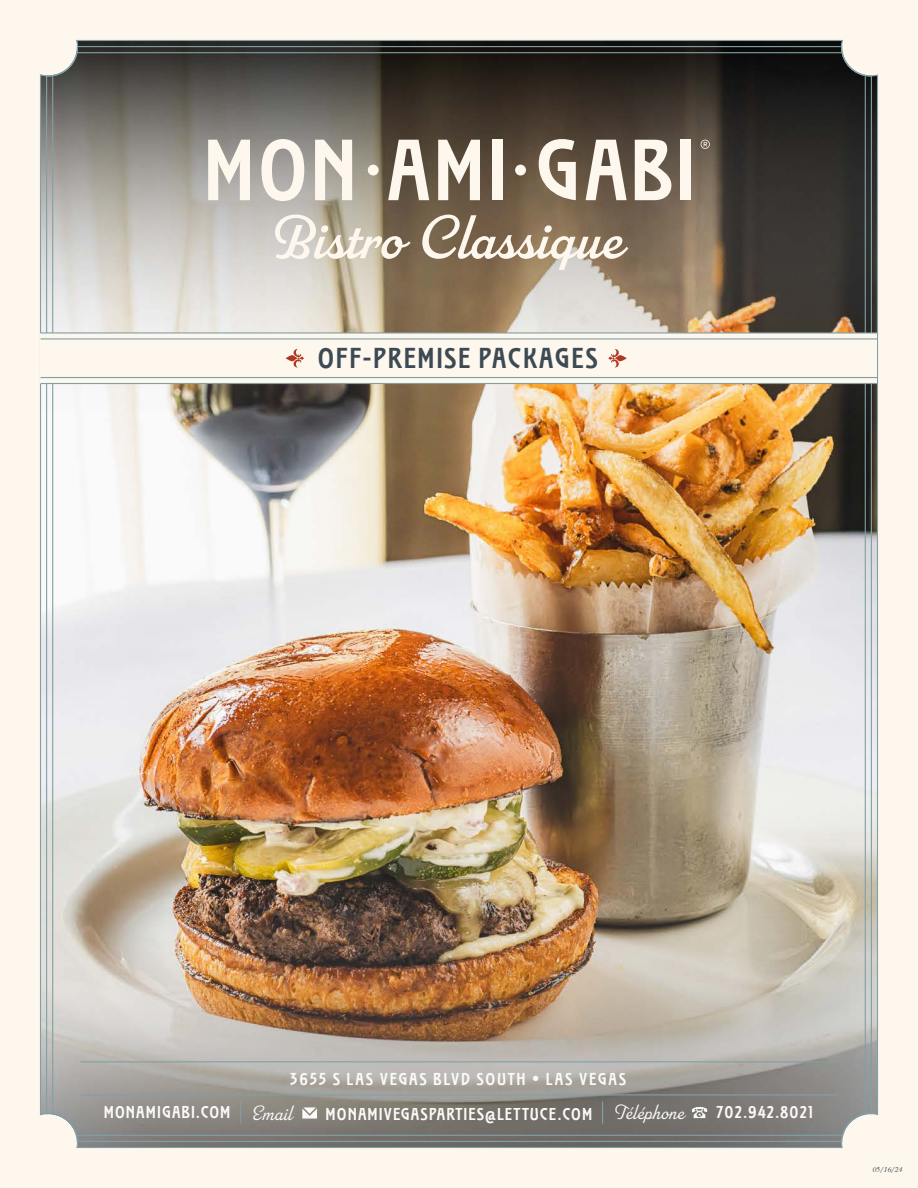
<style>
.page{position:relative;width:918px;height:1188px;background:#fef7ee}
.page>*{position:absolute;margin:0;border:0;box-sizing:border-box;transform-origin:0 0}
.t1{font:700 30px "ITC Stoclet Com";letter-spacing:.06em;color:#3c4a54}
.t2{font:700 18px "ITC Stoclet Com";letter-spacing:.1em;color:#fbfaf9}
.t3{font:700 17.85px "ITC Stoclet Com";letter-spacing:.06em;color:#fbfaf9}
.t4{font:italic 7.5px "New Baskerville Std";color:#3c4a54}
.s1{font-family:"Parkside";font-weight:300;font-size:20.7px}
</style>
<div class="page">
<img style="left:40px;top:40px;width:838px;height:1108px">
<svg style="left:275px;top:215px;width:136px;height:44px"></svg>
<svg style="left:422px;top:215px;width:206px;height:55px"></svg>
<div style="left:368px;top:165px;width:11px;height:11px;background:#fef7ee;border-radius:50%"></div>
<div style="left:515px;top:165px;width:11px;height:11px;background:#fef7ee;border-radius:50%"></div>
<svg style="left:208px;top:140px;width:42px;height:60px"></svg>
<svg style="left:261px;top:139px;width:43px;height:62px"></svg>
<svg style="left:315px;top:140px;width:37px;height:60px"></svg>
<svg style="left:388px;top:140px;width:41px;height:60px"></svg>
<svg style="left:438px;top:140px;width:42px;height:60px"></svg>
<div style="left:493px;top:140px;width:10px;height:60px;background:#fef7ee"></div>
<svg style="left:539px;top:139px;width:37px;height:61px"></svg>
<svg style="left:586px;top:140px;width:41px;height:60px"></svg>
<svg style="left:635px;top:140px;width:36px;height:60px"></svg>
<div style="left:681px;top:140px;width:10px;height:60px;background:#fef7ee"></div>
<svg style="left:701px;top:140px;width:9px;height:9px"></svg>
<div style="left:40px;top:333px;width:838px;height:51px;background:#fef7ee"></div>
<hr style="left:40px;top:332px;width:838px;height:2px;background:#81a0a6">
<hr style="left:40px;top:338px;width:838px;height:1px;background:#81a0a6">
<hr style="left:40px;top:377px;width:838px;height:1px;background:#81a0a6">
<hr style="left:40px;top:383px;width:838px;height:1px;background:#81a0a6">
<svg style="left:286px;top:349px;width:18px;height:19px"></svg>
<svg style="left:608px;top:349px;width:19px;height:19px"></svg>
<hr style="left:81px;top:1094px;width:756px;height:1px;background:#81a0a6">
<svg style="left:692px;top:1107px;width:15px;height:11px"></svg>
<svg style="left:602px;top:1102px;width:1px;height:22px"></svg>
<svg style="left:240px;top:1102px;width:1px;height:22px"></svg>
<svg style="left:302px;top:1107px;width:15px;height:12px"></svg>
<hr style="left:81px;top:1061px;width:756px;height:1px;background:#81a0a6">
<h1 class="t1" style="left:318px;top:340px;width:281px">OFF-PREMISE PACKAGES</h1>
<p class="t2" style="left:290px;top:1068px;width:338px">3655 S LAS VEGAS BLVD SOUTH • LAS VEGAS</p>
<p class="t3" style="left:104px;top:1102px;width:190px">MONAMIGABI.COM <span class="s1">Email</span></p>
<p class="t3" style="left:326px;top:1103px;width:361px">MONAMIVEGASPARTIES@LETTUCE.COM <span class="s1">Téléphone</span></p>
<p class="t3" style="left:716px;top:1102px;width:98px">702.942.8021</p>
<p class="t4" style="left:872px;top:1165px;width:32px">05/16/24</p>
</div>
